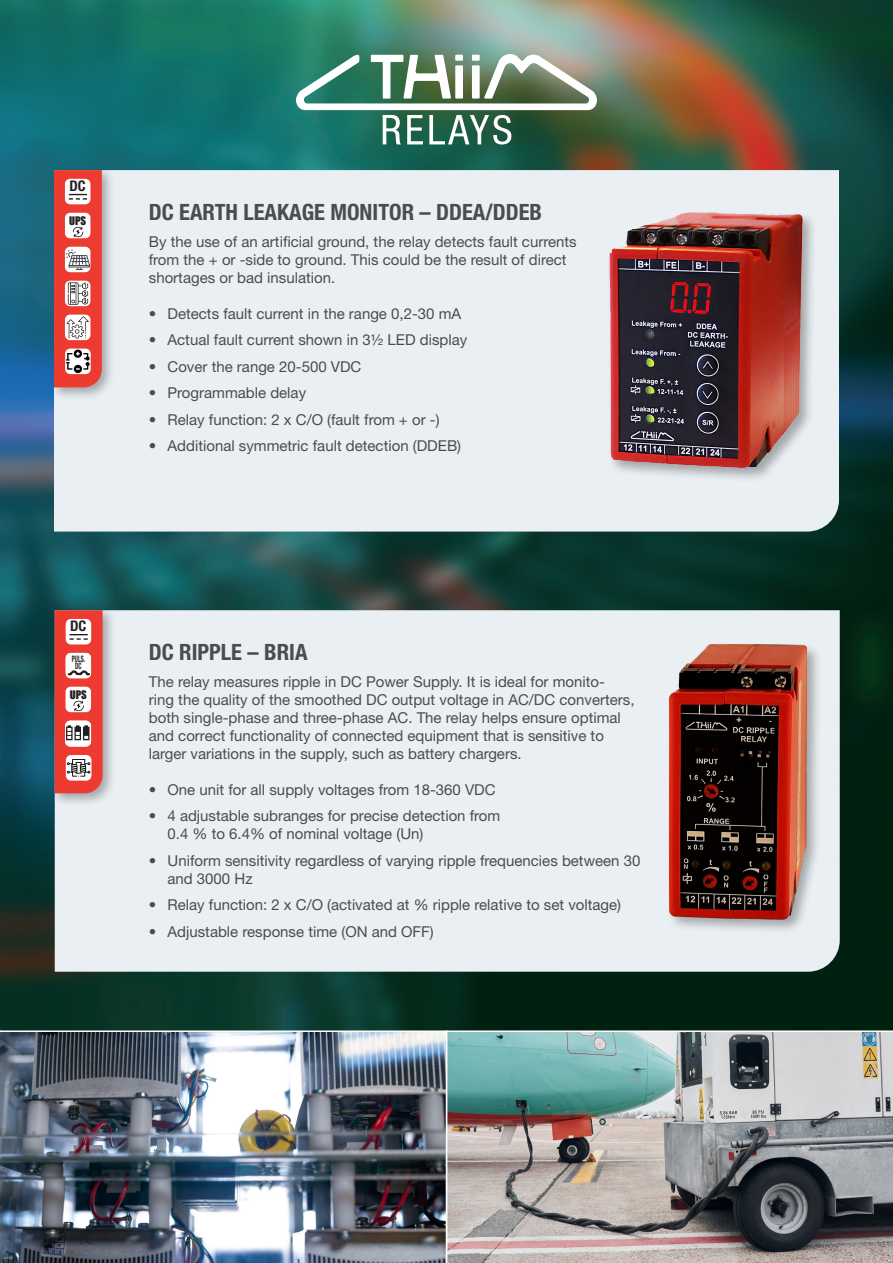
<style>
.page{position:relative;width:893px;height:1263px;background:#fff}
.page>*{position:absolute;margin:0;border:0;box-sizing:border-box;transform-origin:0 0}
.Overskrift{font:700 condensed 22.5px "Helvetica Neue LT Std";color:#4b4c4d}
.Brød_sort{font:15px/18px "Helvetica Neue LT Std";color:#4b4c4d}
.t1{font:700 condensed 14.7px "Helvetica Neue LT Std";color:#231f20}
.t2{font:10.8px "Impact";color:#231f20}
.t3{font:700 condensed 9px/7.2px "Helvetica Neue LT Std";color:#231f20;text-align:center;scale:.65 1}
</style>
<div class="page">
<img style="left:0;top:0;width:893px;height:1030px">
<div style="left:54px;top:170px;width:785px;height:361px;background:#e9eff3"></div>
<div style="left:55px;top:610px;width:785px;height:362px;background:#e9eff3"></div>
<div style="left:607px;top:209px;width:210px;height:274px;background:#231f20;opacity:.35"></div>
<img style="left:609px;top:213px;width:163px;height:255px">
<svg style="left:296px;top:54px;width:301px;height:90px"></svg>
<div style="left:50px;top:166px;width:65px;height:235px;background:#231f20;opacity:.35"></div>
<svg style="left:54px;top:170px;width:48px;height:217px"></svg>
<div style="left:50px;top:606px;width:66px;height:201px;background:#231f20;opacity:.35"></div>
<img style="left:447px;top:1030px;width:446px;height:233px">
<img style="left:0;top:1030px;width:447px;height:233px">
<div style="left:666px;top:642px;width:156px;height:292px;background:#231f20;opacity:.35"></div>
<img style="left:669px;top:644px;width:138px;height:275px">
<svg style="left:55px;top:610px;width:48px;height:183px"></svg>
<p class="t1" style="left:69px;top:177px;width:18px">DC</p>
<p class="t2" style="left:69px;top:213px;width:18px">UPS</p>
<p class="Overskrift" style="left:149px;top:199px;width:395px">DC EARTH LEAKAGE MONITOR – DDEA/DDEB</p>
<p class="Brød_sort" style="left:149px;top:232px;width:429px">By the use of an artificial ground, the relay detects fault currents from the + or -side to ground. This could be the result of direct shortages or bad insulation.</p>
<p class="Brød_sort" style="left:149px;top:304px;width:314px">• Detects fault current in the range 0,2-30 mA</p>
<p class="Brød_sort" style="left:149px;top:331px;width:320px">• Actual fault current shown in 3½ LED display</p>
<p class="Brød_sort" style="left:149px;top:357px;width:214px">• Cover the range 20-500 VDC</p>
<p class="Brød_sort" style="left:149px;top:384px;width:159px">• Programmable delay</p>
<p class="Brød_sort" style="left:149px;top:410px;width:292px">• Relay function: 2 x C/O (fault from + or -)</p>
<p class="Brød_sort" style="left:149px;top:437px;width:314px">• Additional symmetric fault detection (DDEB)</p>
<p class="t1" style="left:70px;top:617px;width:18px">DC</p>
<p class="t3" style="left:72px;top:655px;width:22px">PULS.<br>DC</p>
<p class="t2" style="left:70px;top:686px;width:18px">UPS</p>
<p class="Overskrift" style="left:149px;top:639px;width:160px">DC RIPPLE – BRIA</p>
<p class="Brød_sort" style="left:149px;top:672px;width:487px">The relay measures ripple in DC Power Supply. It is ideal for monito-<br>ring the quality of the smoothed DC output voltage in AC/DC converters, both single-phase and three-phase AC. The relay helps ensure optimal and correct functionality of connected equipment that is sensitive to larger variations in the supply, such as battery chargers.</p>
<p class="Brød_sort" style="left:149px;top:780px;width:348px">• One unit for all supply voltages from 18-360 VDC</p>
<p class="Brød_sort" style="left:167px;top:807px;width:334px;text-indent:-19px">• 4 adjustable subranges for precise detection from<br>0.4 % to 6.4% of nominal voltage (Un)</p>
<p class="Brød_sort" style="left:167px;top:851px;width:474px;text-indent:-19px">• Uniform sensitivity regardless of varying ripple frequencies between 30 and 3000 Hz</p>
<p class="Brød_sort" style="left:149px;top:896px;width:474px">• Relay function: 2 x C/O (activated at % ripple relative to set voltage)</p>
<p class="Brød_sort" style="left:149px;top:922px;width:286px">• Adjustable response time (ON and OFF)</p>
</div>
